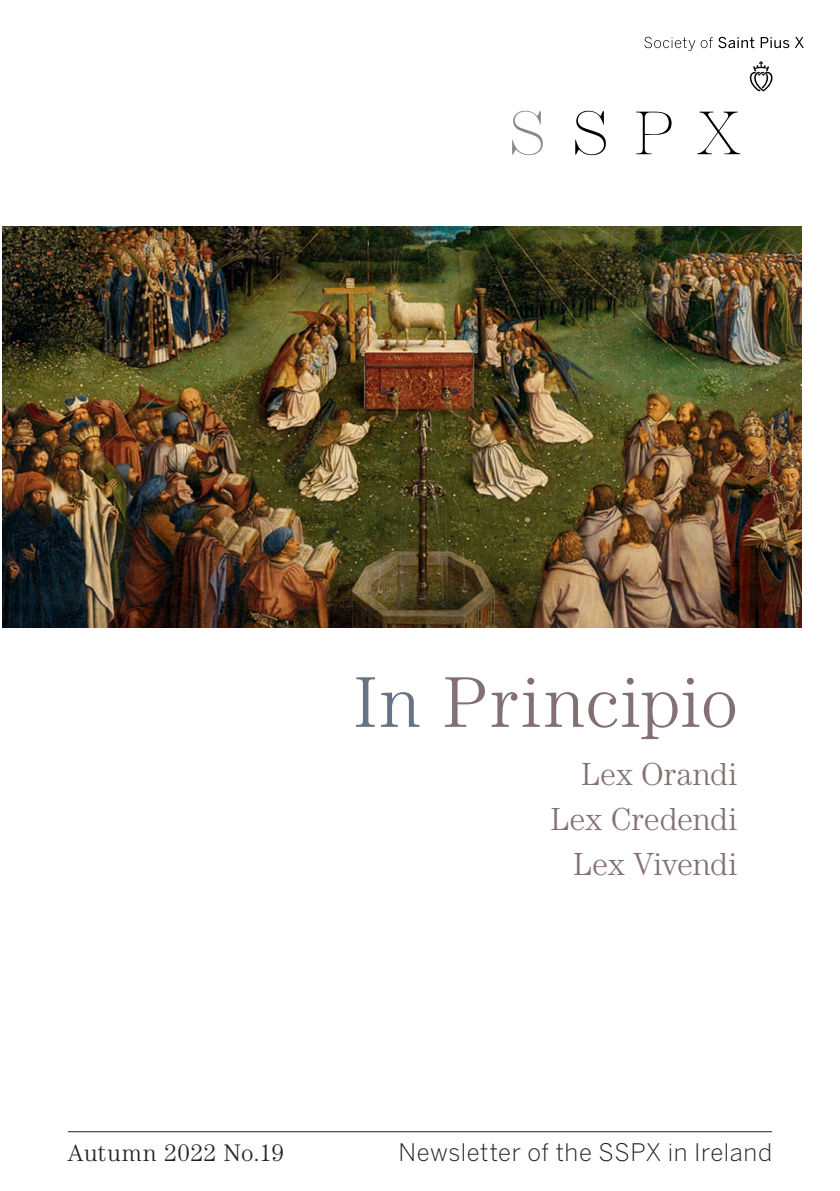
<style>
.page{position:relative;width:840px;height:1191px;background:#fff}
.page>*{position:absolute;margin:0;border:0;box-sizing:border-box;transform-origin:0 0}
.t1{font:300 72px "Century Std";letter-spacing:.02em;color:#837072}
.t2{font:300 32px "Century Std";color:#837072}
.t3{font:300 24px "Benton Sans";letter-spacing:.02em;color:#231f20}
.t4{font:300 24px "Century Std";letter-spacing:.025em;color:#231f20}
.s1{color:#677483}
</style>
<div class="page">
<hr style="left:68px;top:1131px;width:703px;height:1px;background:#231f20">
<svg style="left:636px;top:112px;width:35px;height:42px"></svg>
<svg style="left:697px;top:112px;width:43px;height:42px"></svg>
<svg style="left:512px;top:111px;width:30px;height:44px"></svg>
<svg style="left:575px;top:111px;width:30px;height:44px"></svg>
<svg style="left:749px;top:61px;width:23px;height:30px"></svg>
<svg style="left:644px;top:37px;width:68px;height:14px"></svg>
<svg style="left:718px;top:37px;width:36px;height:11px"></svg>
<svg style="left:760px;top:37px;width:28px;height:11px"></svg>
<svg style="left:795px;top:37px;width:8px;height:11px"></svg>
<img style="left:3px;top:227px;width:798px;height:400px">
<p class="t1" style="left:354px;top:661px;width:385px"><span class="s1">In</span> Principio</p>
<p class="t2" style="left:581px;top:756px;width:157px">Lex Orandi</p>
<p class="t2" style="left:550px;top:801px;width:188px">Lex Credendi</p>
<p class="t2" style="left:573px;top:845px;width:165px">Lex Vivendi</p>
<p class="t4" style="left:68px;top:1139px;width:218px">Autumn 2022 No.19</p>
<p class="t3" style="left:398px;top:1138px;width:375px">Newsletter of the SSPX in Ireland</p>
</div>
